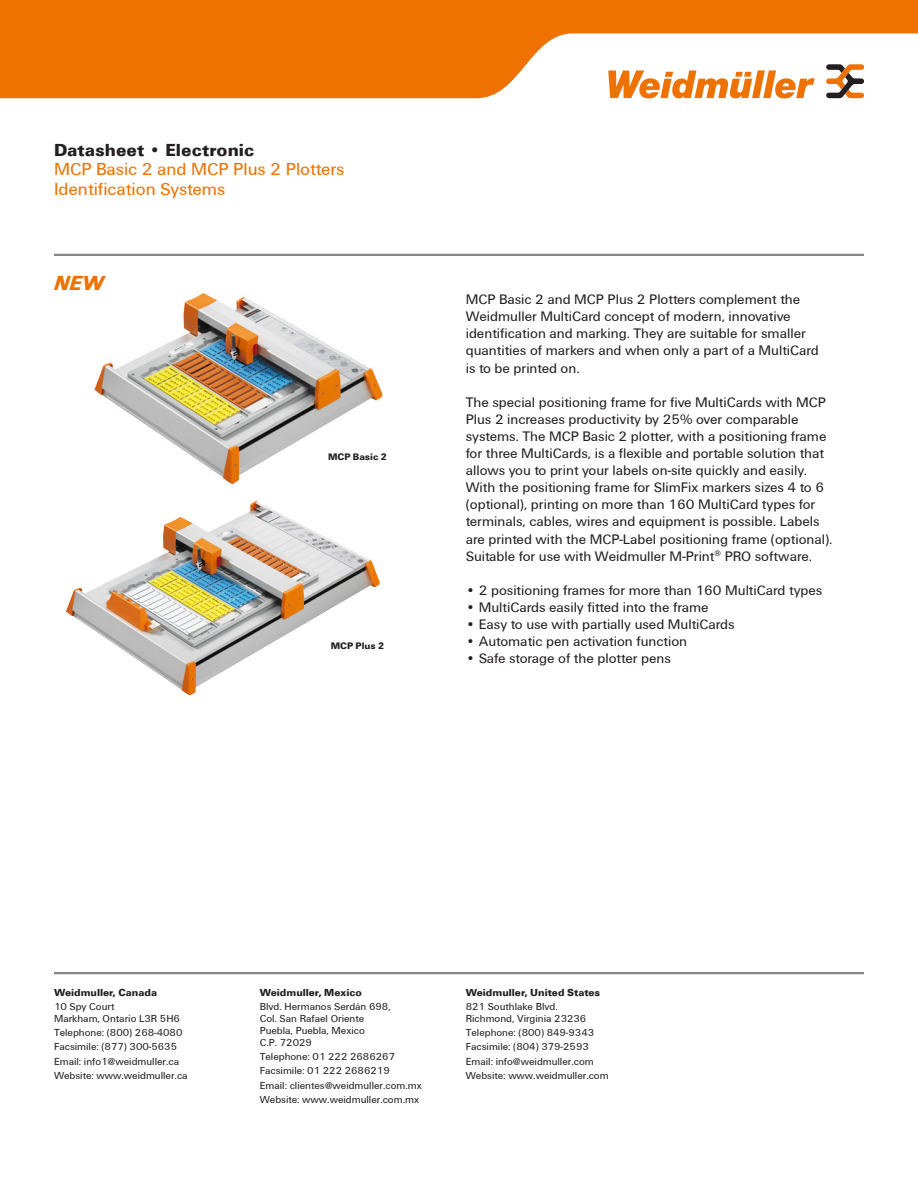
<style>
.page{position:relative;width:918px;height:1188px;background:#fff}
.page>*{position:absolute;margin:0;border:0;box-sizing:border-box;transform-origin:0 0}
._02-Head_14_16_Orang{font:italic 700 21px "Weidmueller";color:#ef7100}
._02-DataShtCover_hea{font:18px "Weidmueller";color:#ef7100}
._02-DataShtCover_hea-2{font:700 18px "Weidmueller";color:#231f20}
._02-Body_Copy-9_5-No{font:14.25px/17.1px "Weidmueller";color:#231f20}
._02-Body_Copy-Bullet{font:14.25px "Weidmueller";color:#231f20}
._02-DataShtCover-Add{font:10.5px/12px "Weidmueller";color:#231f20}
._02-DataShtCover-Add-2{font:700 10.5px "Weidmueller";color:#231f20}
._03-Photo_caption_6{font:700 9.75px "Weidmueller";color:#231f20}
</style>
<div class="page">
<img style="left:94px;top:293px;width:289px;height:191px">
<img style="left:66px;top:501px;width:314px;height:195px">
<svg style="left:0;top:0;width:918px;height:98px;fill:#ef7100"></svg>
<svg style="left:608px;top:70px;width:206px;height:28px"></svg>
<svg style="left:826px;top:64px;width:38px;height:34px"></svg>
<hr style="left:54px;top:254px;width:810px;height:2px;background:#231f20">
<hr style="left:54px;top:972px;width:810px;height:2px;background:#231f20">
<p class="_02-DataShtCover_hea-2" style="left:54px;top:136px;width:202px">Datasheet • Electronic</p>
<p class="_02-DataShtCover_hea" style="left:54px;top:157px;width:292px">MCP Basic 2 and MCP Plus 2 Plotters</p>
<p class="_02-DataShtCover_hea" style="left:54px;top:177px;width:173px">Identification Systems</p>
<p class="_02-Head_14_16_Orang" style="left:54px;top:268px;width:52px">NEW</p>
<p class="_03-Photo_caption_6" style="left:328px;top:450px;width:60px">MCP Basic 2</p>
<p class="_03-Photo_caption_6" style="left:331px;top:638px;width:55px">MCP Plus 2</p>
<p class="_02-Body_Copy-9_5-No" style="left:466px;top:290px;width:355px">MCP Basic 2 and MCP Plus 2 Plotters complement the Weidmuller MultiCard concept of modern, innovative identification and marking. They are suitable for smaller quantities of markers and when only a part of a MultiCard is to be printed on.</p>
<p class="_02-Body_Copy-9_5-No" style="left:466px;top:393px;width:368px">The special positioning frame for five MultiCards with MCP Plus 2 increases productivity by 25% over comparable systems. The MCP Basic 2 plotter, with a positioning frame for three MultiCards, is a flexible and portable solution that allows you to print your labels on-site quickly and easily.<br>With the positioning frame for SlimFix markers sizes 4 to 6 (optional), printing on more than 160 MultiCard types for terminals, cables, wires and equipment is possible. Labels are printed with the MCP-Label positioning frame (optional).<br>Suitable for use with Weidmuller M-Print<sup>®</sup> PRO software.</p>
<p class="_02-Body_Copy-Bullet" style="left:466px;top:581px;width:358px">• 2 positioning frames for more than 160 MultiCard types</p>
<p class="_02-Body_Copy-Bullet" style="left:466px;top:598px;width:244px">• MultiCards easily fitted into the frame</p>
<p class="_02-Body_Copy-Bullet" style="left:466px;top:615px;width:270px">• Easy to use with partially used MultiCards</p>
<p class="_02-Body_Copy-Bullet" style="left:466px;top:632px;width:223px">• Automatic pen activation function</p>
<p class="_02-Body_Copy-Bullet" style="left:466px;top:649px;width:207px">• Safe storage of the plotter pens</p>
<p class="_02-DataShtCover-Add-2" style="left:54px;top:985px;width:105px">Weidmuller, Canada</p>
<p class="_02-DataShtCover-Add" style="left:54px;top:1000px;width:128px">10 Spy Court<br>Markham, Ontario L3R 5H6</p>
<p class="_02-DataShtCover-Add" style="left:54px;top:1026px;width:130px">Telephone: (800) 268-4080</p>
<p class="_02-DataShtCover-Add" style="left:54px;top:1041px;width:125px">Facsimile: (877) 300-5635</p>
<p class="_02-DataShtCover-Add" style="left:54px;top:1055px;width:127px">Email: info1@weidmuller.ca</p>
<p class="_02-DataShtCover-Add" style="left:54px;top:1069px;width:135px">Website: www.weidmuller.ca</p>
<p class="_02-DataShtCover-Add-2" style="left:260px;top:985px;width:104px">Weidmuller, Mexico</p>
<p class="_02-DataShtCover-Add" style="left:260px;top:1000px;width:133px">Blvd. Hermanos Serdán 698,<br>Col. San Rafael Oriente<br>Puebla, Puebla, Mexico<br>C.P. 72029</p>
<p class="_02-DataShtCover-Add" style="left:260px;top:1050px;width:137px">Telephone: 01 222 2686267</p>
<p class="_02-DataShtCover-Add" style="left:260px;top:1065px;width:132px">Facsimile: 01 222 2686219</p>
<p class="_02-DataShtCover-Add" style="left:260px;top:1079px;width:164px">Email: clientes@weidmuller.com.mx</p>
<p class="_02-DataShtCover-Add" style="left:260px;top:1093px;width:161px">Website: www.weidmuller.com.mx</p>
<p class="_02-DataShtCover-Add-2" style="left:466px;top:985px;width:136px">Weidmuller, United States</p>
<p class="_02-DataShtCover-Add" style="left:466px;top:1000px;width:122px">821 Southlake Blvd.<br>Richmond, Virginia 23236</p>
<p class="_02-DataShtCover-Add" style="left:466px;top:1026px;width:130px">Telephone: (800) 849-9343</p>
<p class="_02-DataShtCover-Add" style="left:466px;top:1041px;width:125px">Facsimile: (804) 379-2593</p>
<p class="_02-DataShtCover-Add" style="left:466px;top:1055px;width:130px">Email: info@weidmuller.com</p>
<p class="_02-DataShtCover-Add" style="left:466px;top:1069px;width:144px">Website: www.weidmuller.com</p>
</div>
